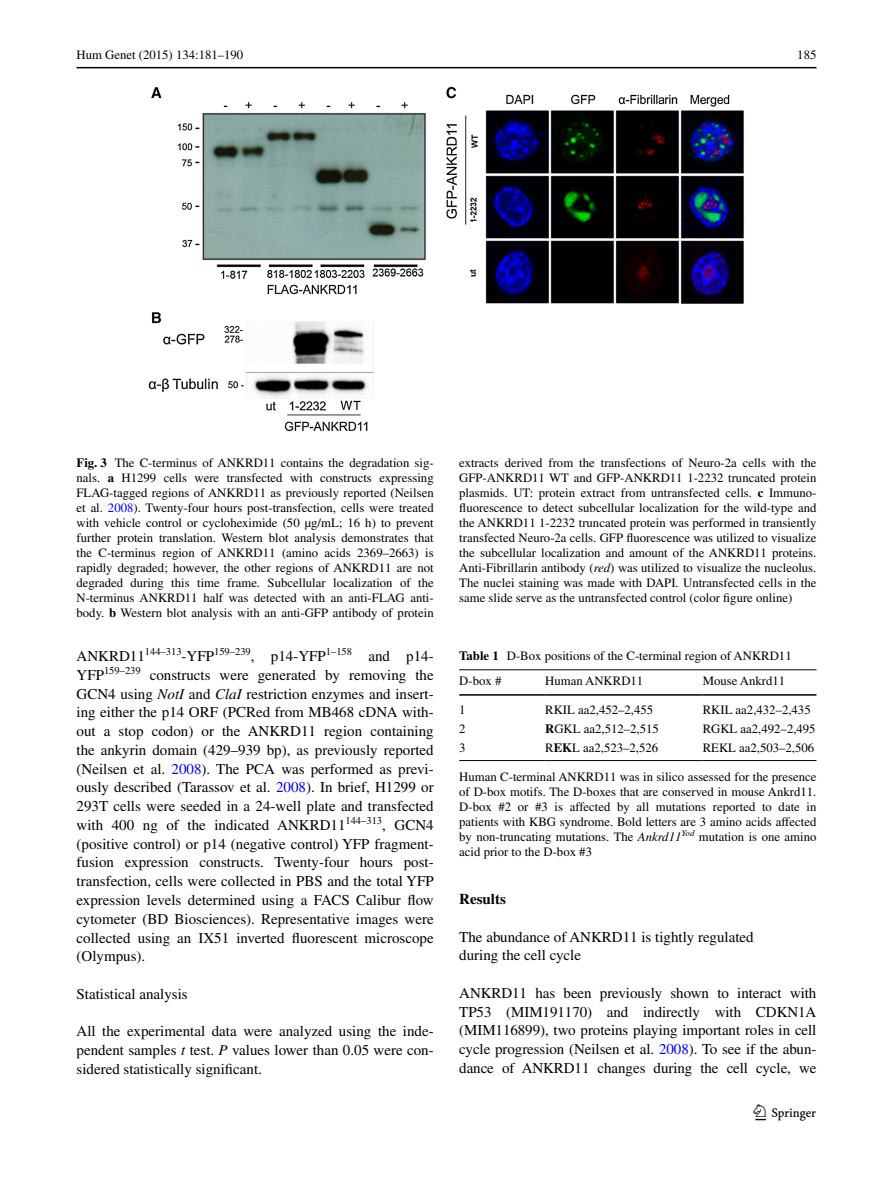
<style>
.page{position:relative;width:893px;height:1187px;background:#fff}
.page>*{position:absolute;margin:0;border:0;box-sizing:border-box;transform-origin:0 0}
.t1{font:22.5px "Springnew";color:#000}
.t2{font:15px/18.8px "Times";color:#000;text-align:justify}
.t3{font:700 15px "Times";color:#000}
.t4{font:12.75px/15px "Times";color:#000;text-align:justify}
.s1{font-weight:700}
.s2{color:#00f}
.s3{font-style:italic}
</style>
<div class="page">
<hr style="left:77px;top:67px;width:739px;height:1px;background:#000">
<img style="left:148px;top:87px;width:596px;height:344px">
<hr style="left:459px;top:669px;width:86px;height:1px;background:#000">
<hr style="left:459px;top:694px;width:86px;height:1px;background:#000">
<hr style="left:545px;top:669px;width:158px;height:1px;background:#000">
<hr style="left:545px;top:694px;width:158px;height:1px;background:#000">
<hr style="left:703px;top:669px;width:113px;height:1px;background:#000">
<hr style="left:703px;top:694px;width:113px;height:1px;background:#000">
<hr style="left:459px;top:760px;width:86px;height:1px;background:#000">
<hr style="left:545px;top:760px;width:158px;height:1px;background:#000">
<hr style="left:703px;top:760px;width:113px;height:1px;background:#000">
<p class="t4" style="left:77px;top:48px;width:168px">Hum Genet (2015) 134:181–190</p>
<p class="t4" style="left:797px;top:48px;width:21px">185</p>
<p class="t4" style="left:77px;top:455px;width:359px"><span class="s1">Fig. 3</span> The C-terminus of ANKRD11 contains the degradation sig&shy;nals. <span class="s1">a</span> H1299 cells were transfected with constructs expressing FLAG-tagged regions of ANKRD11 as previously reported (Neilsen et al. <span class="s2">2008</span>). Twenty-four hours post-transfection, cells were treated with vehicle control or cycloheximide (50 µg/mL; 16 h) to prevent further protein translation. Western blot analysis demonstrates that the C-terminus region of ANKRD11 (amino acids 2369–2663) is rapidly degraded; however, the other regions of ANKRD11 are not degraded during this time frame. Subcellular localization of the N-terminus ANKRD11 half was detected with an anti-FLAG anti&shy;body. <span class="s1">b</span> Western blot analysis with an anti-GFP antibody of protein</p>
<p class="t4" style="left:459px;top:455px;width:359px">extracts derived from the transfections of Neuro-2a cells with the GFP-ANKRD11 WT and GFP-ANKRD11 1-2232 truncated protein plasmids. UT: protein extract from untransfected cells. <span class="s1">c</span> Immuno&shy;fluorescence to detect subcellular localization for the wild-type and the ANKRD11 1-2232 truncated protein was performed in transiently transfected Neuro-2a cells. GFP fluorescence was utilized to visualize the subcellular localization and amount of the ANKRD11 proteins.<br>Anti-Fibrillarin antibody (<span class="s3">red</span>) was utilized to visualize the nucleolus.<br>The nuclei staining was made with DAPI. Untransfected cells in the same slide serve as the untransfected control (color figure online)</p>
<p class="t4" style="left:459px;top:647px;width:334px"><span class="s1">Table 1</span> D-Box positions of the C-terminal region of ANKRD11</p>
<p class="t2" style="left:77px;top:646px;width:359px">ANKRD11<sup>144–313</sup>-YFP<sup>159–239</sup>, p14-YFP<sup>1–158</sup> and p14- YFP<sup>159–239</sup> constructs were generated by removing the GCN4 using <span class="s3">NotI</span> and <span class="s3">ClaI</span> restriction enzymes and insert&shy;ing either the p14 ORF (PCRed from MB468 cDNA with&shy;out a stop codon) or the ANKRD11 region containing the ankyrin domain (429–939 bp), as previously reported (Neilsen et al. <span class="s2">2008</span>). The PCA was performed as previ&shy;ously described (Tarassov et al. <span class="s2">2008</span>). In brief, H1299 or 293T cells were seeded in a 24-well plate and transfected with 400 ng of the indicated ANKRD11<sup>144–313</sup>, GCN4 (positive control) or p14 (negative control) YFP fragment&shy;fusion expression constructs. Twenty-four hours post&shy;transfection, cells were collected in PBS and the total YFP expression levels determined using a FACS Calibur flow cytometer (BD Biosciences). Representative images were collected using an IX51 inverted fluorescent microscope (Olympus).</p>
<p class="t2" style="left:77px;top:984px;width:113px">Statistical analysis</p>
<p class="t2" style="left:77px;top:1021px;width:359px">All the experimental data were analyzed using the inde&shy;pendent samples <span class="s3">t</span> test. <span class="s3">P</span> values lower than 0.05 were con&shy;sidered statistically significant.</p>
<p class="t4" style="left:459px;top:673px;width:44px">D-box #</p>
<p class="t4" style="left:545px;top:673px;width:100px">Human ANKRD11</p>
<p class="t4" style="left:703px;top:673px;width:84px">Mouse Ankrd11</p>
<p class="t4" style="left:459px;top:701px;width:8px">1</p>
<p class="t4" style="left:545px;top:701px;width:110px">RKIL aa2,452–2,455</p>
<p class="t4" style="left:703px;top:701px;width:110px">RKIL aa2,432–2,435</p>
<p class="t4" style="left:459px;top:721px;width:8px">2</p>
<p class="t4" style="left:545px;top:721px;width:115px"><span class="s1">R</span>GKL aa2,512–2,515</p>
<p class="t4" style="left:703px;top:721px;width:114px">RGKL aa2,492–2,495</p>
<p class="t4" style="left:459px;top:740px;width:8px">3</p>
<p class="t4" style="left:545px;top:740px;width:114px">R<span class="s1">EK</span>L aa2,523–2,526</p>
<p class="t4" style="left:703px;top:740px;width:113px">REKL aa2,503–2,506</p>
<p class="t4" style="left:459px;top:769px;width:359px">Human C-terminal ANKRD11 was in silico assessed for the presence of D-box motifs. The D-boxes that are conserved in mouse Ankrd11.<br>D-box #2 or #3 is affected by all mutations reported to date in patients with KBG syndrome. Bold letters are 3 amino acids affected by non-truncating mutations. The <span class="s3">Ankrd11</span><sup>Yod</sup> mutation is one amino acid prior to the D-box #3</p>
<p class="t3" style="left:459px;top:890px;width:48px">Results</p>
<p class="t2" style="left:459px;top:927px;width:296px">The abundance of ANKRD11 is tightly regulated during the cell cycle</p>
<p class="t2" style="left:459px;top:983px;width:359px">ANKRD11 has been previously shown to interact with TP53 (MIM191170) and indirectly with CDKN1A (MIM116899), two proteins playing important roles in cell cycle progression (Neilsen et al. <span class="s2">2008</span>). To see if the abun&shy;dance of ANKRD11 changes during the cell cycle, we</p>
<h1 class="t1" style="left:755px;top:1104px;width:62px">1 3</h1>
</div>
